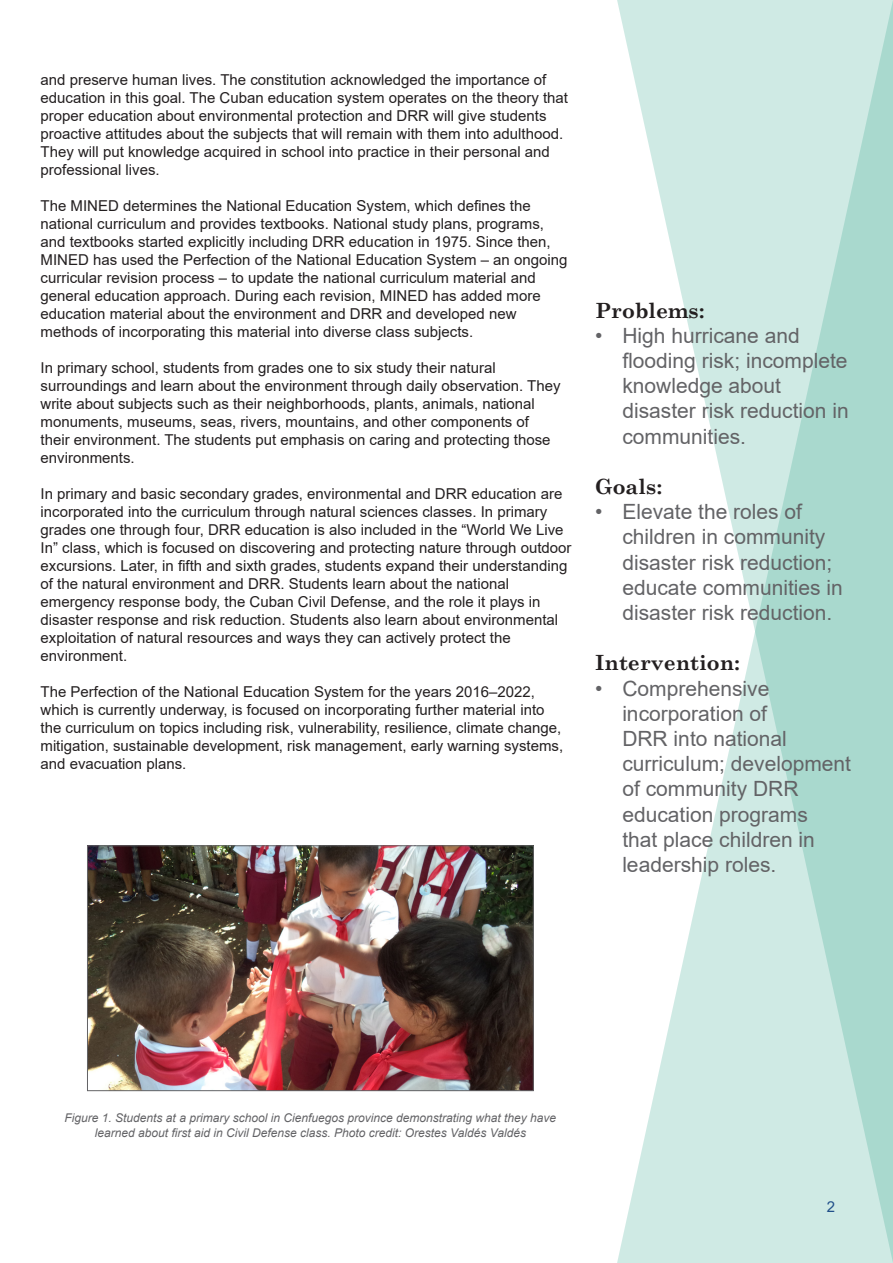
<style>
.page{position:relative;width:893px;height:1263px;background:#fff}
.page>*{position:absolute;margin:0;border:0;box-sizing:border-box;transform-origin:0 0}
.t1{font:21px/25.2px "Arial";color:#636366}
.Stats_Titles{font:700 21px "Century Schoolbook";color:#231f20}
.Body{font:15px/18px "Arial";color:#231f20}
.headers_and_footers{font:15px "Arial";color:#253f8e}
.captions_copy_2{font:italic 12px/14.4px "Arial";color:#636366;text-align:center}
</style>
<div class="page">
<svg style="left:617px;top:0;width:276px;height:1263px;fill:#cfeae4"></svg>
<img style="left:89px;top:847px;width:443px;height:242px">
<div style="left:87px;top:845px;width:447px;height:246px;border:1px solid #636366"></div>
<p class="Body" style="left:40px;top:71px;width:529px">and preserve human lives. The constitution acknowledged the importance of education in this goal. The Cuban education system operates on the theory that proper education about environmental protection and DRR will give students proactive attitudes about the subjects that will remain with them into adulthood.<br>They will put knowledge acquired in school into practice in their personal and professional lives.</p>
<p class="Body" style="left:40px;top:197px;width:528px">The MINED determines the National Education System, which defines the national curriculum and provides textbooks. National study plans, programs, and textbooks started explicitly including DRR education in 1975. Since then, MINED has used the Perfection of the National Education System – an ongoing curricular revision process – to update the national curriculum material and general education approach. During each revision, MINED has added more education material about the environment and DRR and developed new methods of incorporating this material into diverse class subjects.</p>
<p class="Body" style="left:40px;top:359px;width:522px">In primary school, students from grades one to six study their natural surroundings and learn about the environment through daily observation. They write about subjects such as their neighborhoods, plants, animals, national monuments, museums, seas, rivers, mountains, and other components of their environment. The students put emphasis on caring and protecting those environments.</p>
<p class="Body" style="left:40px;top:485px;width:533px">In primary and basic secondary grades, environmental and DRR education are incorporated into the curriculum through natural sciences classes. In primary grades one through four, DRR education is also included in the “World We Live In” class, which is focused on discovering and protecting nature through outdoor excursions. Later, in fifth and sixth grades, students expand their understanding of the natural environment and DRR. Students learn about the national emergency response body, the Cuban Civil Defense, and the role it plays in disaster response and risk reduction. Students also learn about environmental exploitation of natural resources and ways they can actively protect the environment.</p>
<p class="Body" style="left:40px;top:683px;width:524px">The Perfection of the National Education System for the years 2016–2022, which is currently underway, is focused on incorporating further material into the curriculum on topics including risk, vulnerability, resilience, climate change, mitigation, sustainable development, risk management, early warning systems, and evacuation plans.</p>
<p class="Stats_Titles" style="left:595px;top:294px;width:111px">Problems:</p>
<p class="t1" style="left:622px;top:323px;width:228px;text-indent:-27px">• High hurricane and flooding risk; incomplete knowledge about disaster risk reduction in communities.</p>
<p class="Stats_Titles" style="left:595px;top:470px;width:68px">Goals:</p>
<p class="t1" style="left:622px;top:499px;width:222px;text-indent:-27px">• Elevate the roles of children in community disaster risk reduction; educate communities in disaster risk reduction.</p>
<p class="Stats_Titles" style="left:595px;top:646px;width:146px">Intervention:</p>
<p class="t1" style="left:622px;top:675px;width:230px;text-indent:-27px">• Comprehensive incorporation of<br>DRR into national curriculum; development of community DRR education programs<br>that place children in leadership roles.</p>
<p class="captions_copy_2" style="left:65px;top:1111px;width:493px">Figure 1. Students at a primary school in Cienfuegos province demonstrating what they have learned about first aid in Civil Defense class. Photo credit: Orestes Valdés Valdés</p>
<p class="headers_and_footers" style="left:827px;top:1196px;width:10px">2</p>
</div>
